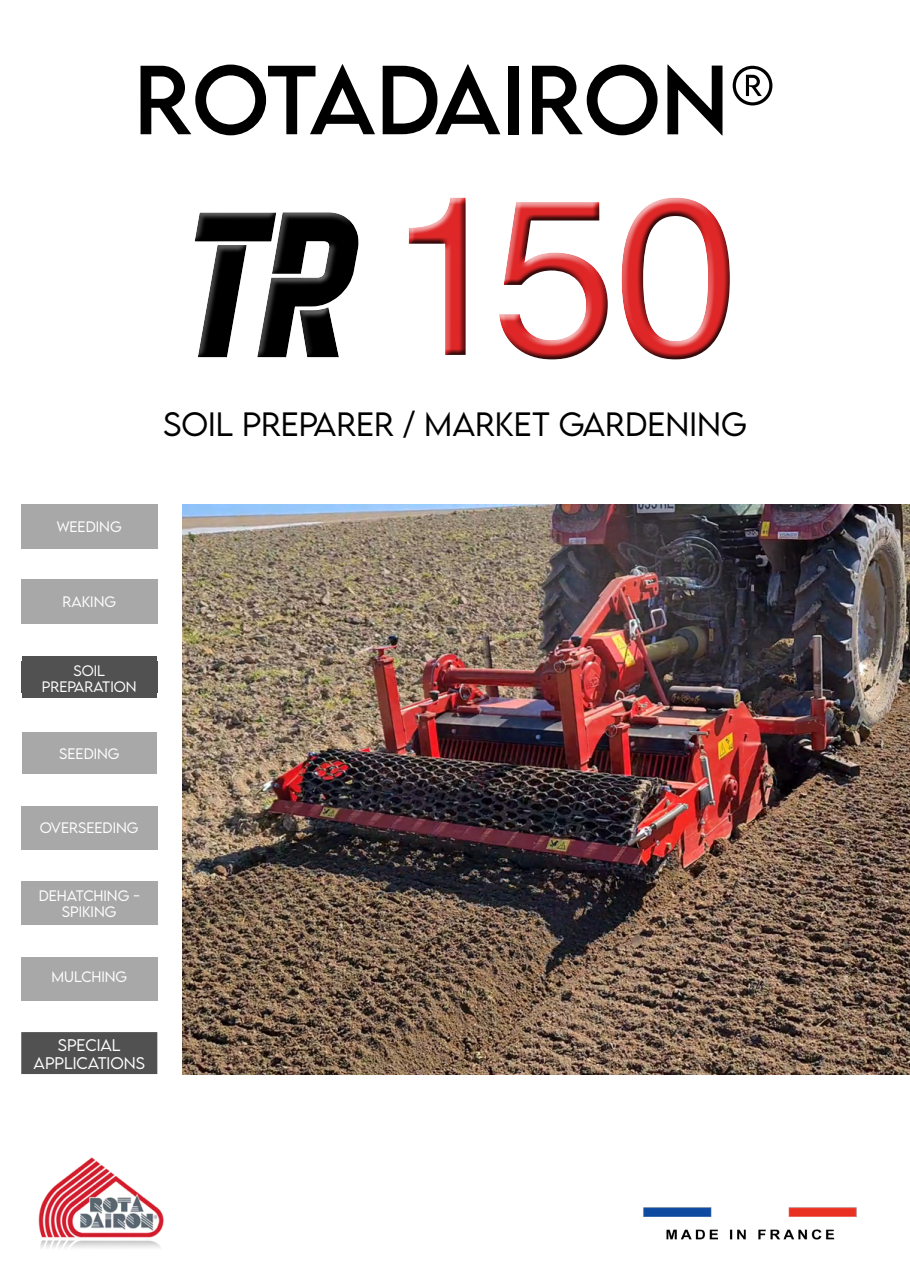
<style>
.page{position:relative;width:910px;height:1280px;background:#fff}
.page>*{position:absolute;margin:0;border:0;box-sizing:border-box;transform-origin:0 0}
.t1{font:225px "Swiss 721 BT";color:#df2728}
.t2{font:87px "LEMONMILK";color:#000}
.t3{font:300 30px "LEMONMILK";color:#000}
.t4{font:300 15px "LEMONMILK";color:#fff}
.t5{font:300 13.5px "LEMONMILK";color:#fff}
</style>
<div class="page">
<img style="left:643px;top:1207px;width:214px;height:33px">
<img style="left:38px;top:1157px;width:126px;height:91px">
<img style="left:183px;top:504px;width:727px;height:570px">
<div style="left:21px;top:504px;width:136px;height:45px;background:#a8a8a8"></div>
<div style="left:22px;top:656px;width:135px;height:42px;background:#515151"></div>
<div style="left:21px;top:661px;width:136px;height:32px;background:#515151"></div>
<div style="left:21px;top:881px;width:136px;height:44px;background:#a8a8a8"></div>
<div style="left:21px;top:806px;width:136px;height:43px;background:#a8a8a8"></div>
<div style="left:21px;top:957px;width:136px;height:43px;background:#a8a8a8"></div>
<div style="left:22px;top:732px;width:135px;height:41px;background:#a8a8a8"></div>
<div style="left:21px;top:580px;width:136px;height:44px;background:#a8a8a8"></div>
<div style="left:21px;top:1032px;width:136px;height:42px;background:#515151;border:2px solid #515151"></div>
<div style="left:187px;top:207px;width:182px;height:160px;background:#000;opacity:.75"></div>
<div style="left:403px;top:193px;width:334px;height:173px;background:#000;opacity:.75"></div>
<p class="t2" style="left:134px;top:43px;width:644px">ROTADAIRON®</p>
<h1 class="t1" style="left:388px;top:138px;width:351px">150</h1>
<p class="t3" style="left:163px;top:405px;width:99px">SOIL PREPARER</p>
<p class="t3" style="left:403px;top:405px;width:70px">/ MARKET</p>
<p class="t3" style="left:559px;top:405px;width:23px">GARDEN</p>
<p class="t3" style="left:689px;top:405px;width:32px">ING</p>
<p class="t5" style="left:57px;top:517px;width:67px">WEEDING</p>
<p class="t5" style="left:63px;top:593px;width:55px">RAKING</p>
<p class="t5" style="left:73px;top:662px;width:33px">SOIL</p>
<p class="t5" style="left:42px;top:678px;width:96px">PREPARATION</p>
<p class="t5" style="left:59px;top:745px;width:62px">SEEDING</p>
<p class="t5" style="left:40px;top:819px;width:100px">OVERSEEDING</p>
<p class="t5" style="left:39px;top:887px;width:102px">DEHATCHING -</p>
<p class="t5" style="left:62px;top:903px;width:56px">SPIKING</p>
<p class="t5" style="left:52px;top:968px;width:77px">MULCHING</p>
<p class="t4" style="left:58px;top:1035px;width:64px">SPECIAL</p>
<p class="t4" style="left:34px;top:1053px;width:113px">APPLICATIONS</p>
</div>
